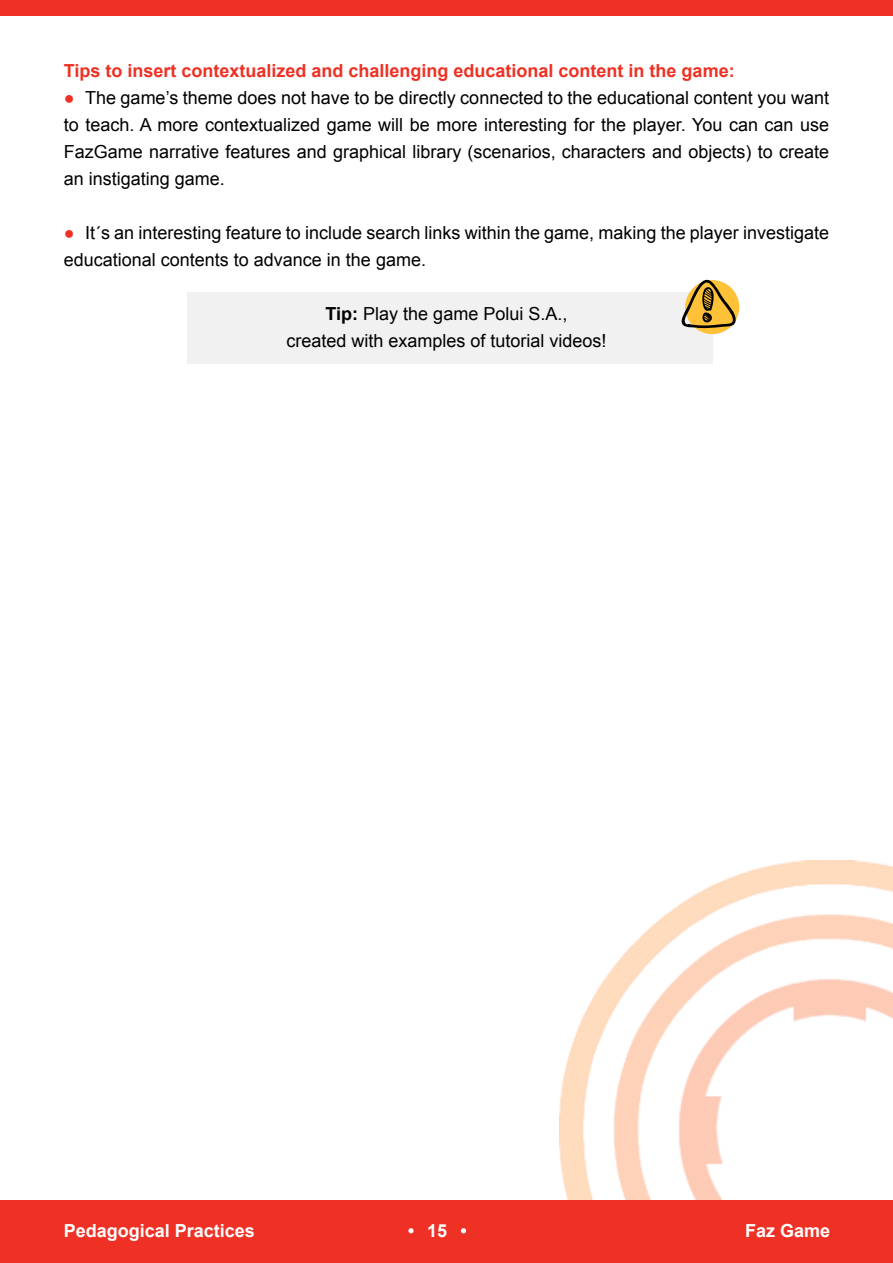
<style>
.page{position:relative;width:893px;height:1263px;background:#fff}
.page>*{position:absolute;margin:0;border:0;box-sizing:border-box;transform-origin:0 0}
.t1{font:18px/27px "Arial";color:#000;text-align:justify}
.t2{font:700 18px "Arial";color:#ee3124}
.t3{font:700 18px "Arial";color:#fff}
.s1{font-weight:900;color:#ee3124}
.s2{font-weight:700}
</style>
<div class="page">
<img style="left:559px;top:861px;width:334px;height:339px">
<div style="left:0;top:0;width:893px;height:16px;background:#ee3124"></div>
<div style="left:0;top:1200px;width:893px;height:63px;background:#ee3124"></div>
<svg style="left:408px;top:1228px;width:6px;height:5px"></svg>
<svg style="left:461px;top:1228px;width:5px;height:5px"></svg>
<div style="left:187px;top:292px;width:525px;height:72px;background:#f1f1f2"></div>
<div style="left:685px;top:280px;width:54px;height:54px;background:#fec138;border-radius:50%"></div>
<svg style="left:681px;top:279px;width:55px;height:50px"></svg>
<p class="t2" style="left:64px;top:59px;width:672px">Tips to insert contextualized and challenging educational content in the game:</p>
<p class="t1" style="left:64px;top:84px;width:767px"><span class="s1">●</span> The game’s theme does not have to be directly connected to the educational content you want to teach. A more contextualized game will be more interesting for the player. You can can use FazGame narrative features and graphical library (scenarios, characters and objects) to create an instigating game.</p>
<p class="t1" style="left:64px;top:219px;width:767px"><span class="s1">●</span> It´s an interesting feature to include search links within the game, making the player investigate educational contents to advance in the game.</p>
<p class="t1" style="left:286px;top:300px;width:322px;text-align:center"><span class="s2">Tip:</span> Play the game Polui S.A.,<br>created with examples of tutorial videos!</p>
<p class="t3" style="left:64px;top:1218px;width:193px">Pedagogical Practices</p>
<p class="t3" style="left:427px;top:1218px;width:22px">15</p>
<p class="t3" style="left:745px;top:1218px;width:87px">Faz Game</p>
</div>
